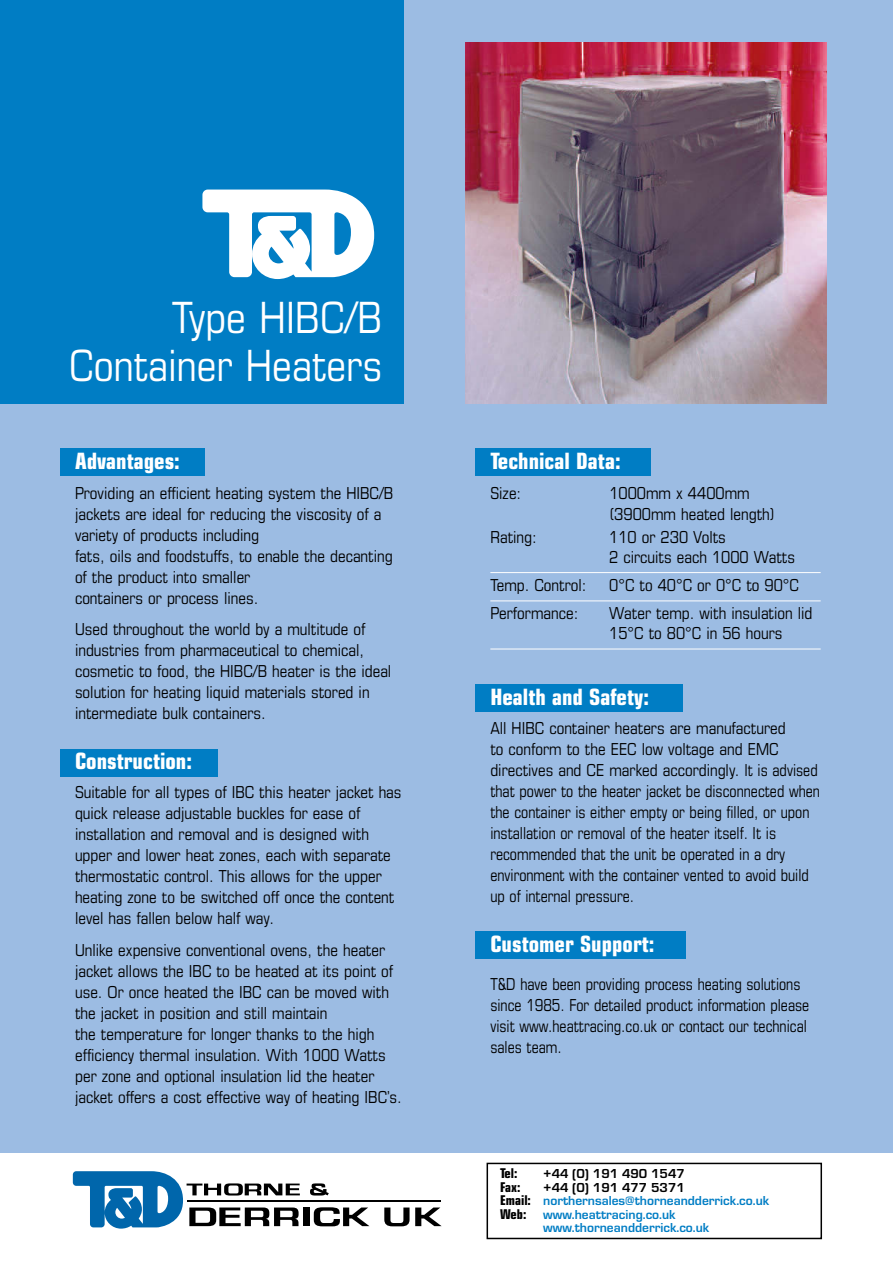
<style>
.page{position:relative;width:893px;height:1263px;background:#fff}
.page>*{position:absolute;margin:0;border:0;box-sizing:border-box;transform-origin:0 0}
.t1{font:condensed 43.05px/48px "Eurostile";color:#fff;text-align:right}
.t2{font:700 condensed 22.5px "Eurostile";color:#fff}
.t3{font:condensed 16.5px/21px "Eurostile";color:#000}
.t4{font:condensed 16.5px/21px "Eurostile";color:#000;scale:.93 1}
.t5{font:700 13.5px "Eurostile";color:#007dc4}
.t6{font:700 13.5px "Eurostile";color:#000}
.t7{font:700 condensed 13.5px "Eurostile";color:#000}
.s1{font-stretch:condensed;color:#000}
</style>
<div class="page">
<div style="left:0;top:0;width:893px;height:1152px;background:#9cbce3"></div>
<div style="left:475px;top:448px;width:175px;height:28px;background:#007dc4"></div>
<div style="left:475px;top:684px;width:208px;height:28px;background:#007dc4"></div>
<div style="left:475px;top:931px;width:211px;height:28px;background:#007dc4"></div>
<div style="left:60px;top:749px;width:158px;height:28px;background:#007dc4"></div>
<div style="left:60px;top:448px;width:145px;height:28px;background:#007dc4"></div>
<hr style="left:490px;top:572px;width:331px;height:1px;background:#fff">
<hr style="left:490px;top:600px;width:331px;height:1px;background:#fff">
<hr style="left:490px;top:649px;width:331px;height:1px;background:#fff">
<div style="left:0;top:0;width:404px;height:404px;background:#007dc4"></div>
<svg style="left:202px;top:190px;width:172px;height:89px"></svg>
<img style="left:465px;top:43px;width:362px;height:361px">
<svg style="left:310px;top:1183px;width:19px;height:12px"></svg>
<div style="left:304px;top:1207px;width:6px;height:19px;background:#000"></div>
<svg style="left:314px;top:1207px;width:55px;height:19px"></svg>
<svg style="left:384px;top:1207px;width:58px;height:19px"></svg>
<hr style="left:188px;top:1200px;width:253px;height:1px;background:#000">
<svg style="left:73px;top:1171px;width:227px;height:57px"></svg>
<div style="left:487px;top:1163px;width:335px;height:76px;border:2px solid #000"></div>
<h1 class="t1" style="left:69px;top:297px;width:315px">Type HIBC/B<br>Container Heaters</h1>
<h2 class="t2" style="left:75px;top:453px;width:106px">Advantages:</h2>
<p class="t3" style="left:75px;top:483px;width:320px">Providing an efficient heating system the HIBC/B jackets are ideal for reducing the viscosity of a variety of products including<br>fats, oils and foodstuffs, to enable the decanting of the product into smaller<br>containers or process lines.</p>
<p class="t3" style="left:75px;top:620px;width:318px">Used throughout the world by a multitude of industries from pharmaceutical to chemical, cosmetic to food, the HIBC/B heater is the ideal solution for heating liquid materials stored in intermediate bulk containers.</p>
<h2 class="t2" style="left:75px;top:752px;width:119px">Construction:</h2>
<p class="t3" style="left:75px;top:783px;width:328px">Suitable for all types of IBC this heater jacket has quick release adjustable buckles for ease of installation and removal and is designed with upper and lower heat zones, each with separate thermostatic control. This allows for the upper heating zone to be switched off once the content level has fallen below half way.</p>
<p class="t3" style="left:75px;top:940px;width:328px">Unlike expensive conventional ovens, the heater jacket allows the IBC to be heated at its point of use. Or once heated the IBC can be moved with the jacket in position and still maintain<br>the temperature for longer thanks to the high efficiency thermal insulation. With 1000 Watts per zone and optional insulation lid the heater jacket offers a cost effective way of heating IBC’s.</p>
<h2 class="t2" style="left:490px;top:453px;width:132px">Technical Data:</h2>
<p class="t3" style="left:490px;top:483px;width:32px">Size:</p>
<p class="t3" style="left:609px;top:483px;width:167px">1000mm x 4400mm (3900mm heated length)</p>
<p class="t3" style="left:490px;top:528px;width:48px">Rating:</p>
<p class="t3" style="left:609px;top:529px;width:187px;line-height:19.8px">110 or 230 Volts<br>2 circuits each 1000 Watts</p>
<p class="t3" style="left:490px;top:576px;width:98px">Temp. Control:</p>
<p class="t3" style="left:609px;top:576px;width:191px">0°C to 40°C or 0°C to 90°C</p>
<p class="t3" style="left:490px;top:604px;width:89px">Performance:</p>
<p class="t3" style="left:609px;top:605px;width:205px;line-height:19.8px">Water temp. with insulation lid<br>15°C to 80°C in 56 hours</p>
<h2 class="t2" style="left:490px;top:688px;width:160px">Health and Safety:</h2>
<p class="t3" style="left:490px;top:719px;width:331px">All HIBC container heaters are manufactured<br>to conform to the EEC low voltage and EMC directives and CE marked accordingly. It is advised that power to the heater jacket be disconnected when the container is either empty or being filled, or upon installation or removal of the heater itself. It is recommended that the unit be operated in a dry environment with the container vented to avoid build up of internal pressure.</p>
<h2 class="t2" style="left:490px;top:935px;width:166px">Customer Support:</h2>
<p class="t4" style="left:490px;top:975px;width:344px">T&amp;D have been providing process heating solutions since 1985. For detailed product information please visit www.heattracing.co.uk or contact our technical sales team.</p>
<p class="t7" style="left:500px;top:1169px;width:19px">Tel:</p>
<p class="t6" style="left:543px;top:1166px;width:143px">+44 (0) 191 490 1547</p>
<p class="t7" style="left:500px;top:1182px;width:22px">Fax:</p>
<p class="t6" style="left:543px;top:1179px;width:143px">+44 (0) 191 477 5371</p>
<p class="t5" style="left:500px;top:1193px;width:271px"><span class="s1">Email:</span> northernsales@thorneandderrick.co.uk</p>
<p class="t5" style="left:500px;top:1206px;width:177px"><span class="s1">Web:</span> www.heattracing.co.uk</p>
<p class="t5" style="left:543px;top:1220px;width:168px">www.thorneandderrick.co.uk</p>
</div>
